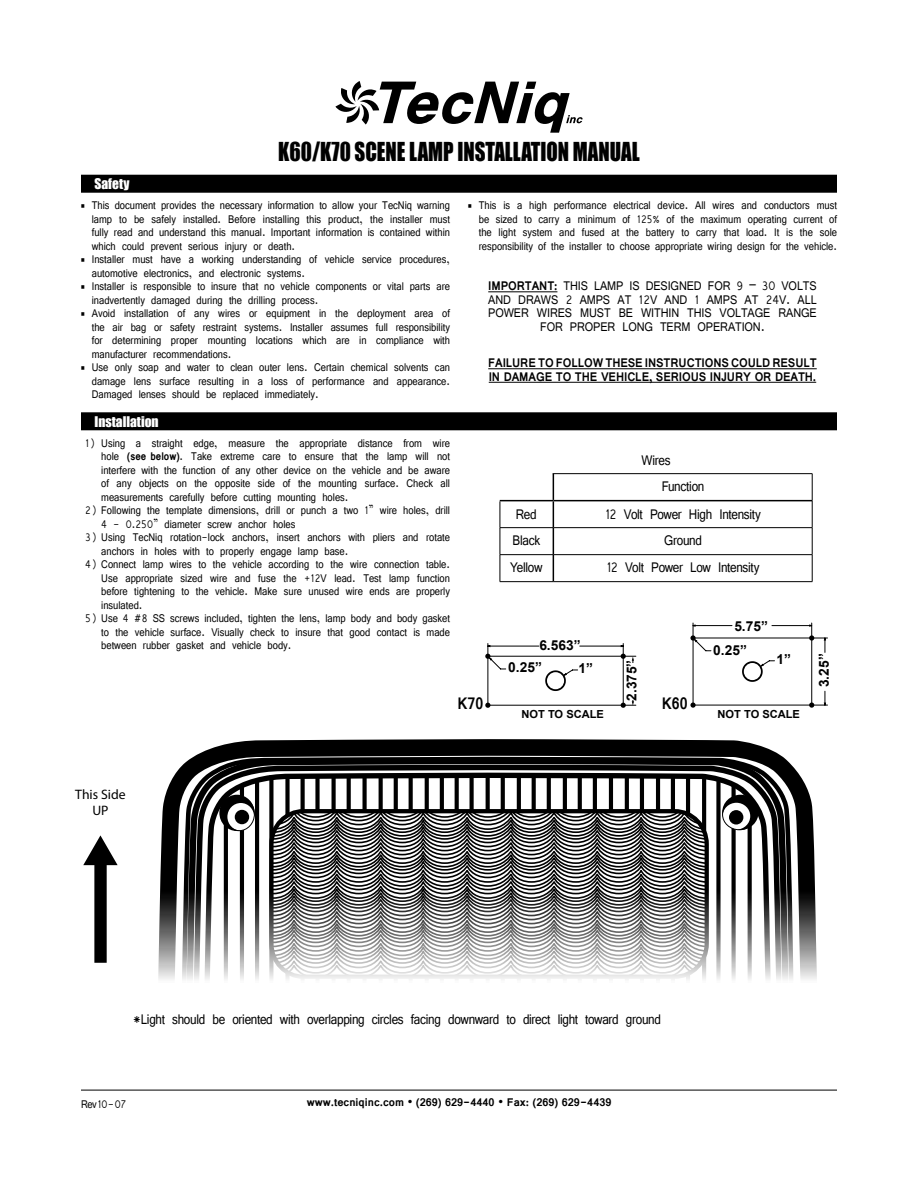
<style>
.page{position:relative;width:918px;height:1188px;background:#fff}
.page>*{position:absolute;margin:0;border:0;box-sizing:border-box;transform-origin:0 0}
.t1{font:24px "Impact";color:#000;scale:.87 1}
.t2{font:700 18px "Vrinda";color:#000;scale:.87 1}
.t3{font:15px/26.7px "Vrinda";letter-spacing:-.025em;color:#000;scale:.87 1}
.t4{font:700 13.8px "Arial";color:#000}
.t5{font:13.65px/16.5px "Myriad Pro";color:#000;text-align:center}
.t6{font:13.5px/13.5px "Vrinda";letter-spacing:-.01em;color:#000;text-align:center;scale:.9 1}
.t7{font:700 13.5px/13.5px "Vrinda";letter-spacing:-.01em;color:#000;scale:.9 1}
.t8{font:13.5px "Impact";color:#fff}
.t9{font:12px/13.5px "Vrinda";color:#000;text-align:justify;scale:.87 1}
.t10{font:700 12px "Vrinda";color:#000}
.t11{font:700 11.1px "Arial";color:#000}
.s1{font-family:"Minion Pro"}
.s2{font-weight:700}
</style>
<div class="page">
<svg style="left:335px;top:81px;width:248px;height:52px"></svg>
<hr style="left:81px;top:1090px;width:756px;height:1px;background:#000">
<div style="left:81px;top:175px;width:756px;height:18px;background:#000"></div>
<hr style="left:488px;top:292px;width:69px;height:1px;background:#000">
<hr style="left:488px;top:369px;width:329px;height:1px;background:#000">
<hr style="left:489px;top:382px;width:327px;height:1px;background:#000">
<div style="left:81px;top:412px;width:756px;height:18px;background:#000"></div>
<svg style="left:690px;top:623px;width:138px;height:85px"></svg>
<div style="left:744px;top:663px;width:17px;height:17px;background:#fff;border-radius:50%"></div>
<svg style="left:485px;top:644px;width:151px;height:64px"></svg>
<div style="left:547px;top:672px;width:17px;height:17px;background:#fff;border-radius:50%"></div>
<hr style="left:553px;top:473px;width:259px;height:1px;background:#000">
<hr style="left:500px;top:527px;width:53px;height:1px;background:#000">
<hr style="left:553px;top:527px;width:259px;height:1px;background:#000">
<hr style="left:500px;top:554px;width:53px;height:1px;background:#000">
<svg style="left:500px;top:501px;width:1px;height:80px"></svg>
<hr style="left:553px;top:554px;width:259px;height:1px;background:#000">
<svg style="left:812px;top:474px;width:1px;height:107px"></svg>
<hr style="left:500px;top:581px;width:53px;height:1px;background:#000">
<hr style="left:553px;top:581px;width:259px;height:1px;background:#000">
<hr style="left:500px;top:500px;width:53px;height:1px;background:#000">
<hr style="left:553px;top:500px;width:259px;height:1px;background:#000">
<svg style="left:553px;top:474px;width:1px;height:107px"></svg>
<svg style="left:83px;top:835px;width:35px;height:128px"></svg>
<svg style="left:158px;top:739px;width:659px;height:240px"></svg>
<svg style="left:183px;top:755px;width:609px;height:224px"></svg>
<svg style="left:191px;top:762px;width:594px;height:217px"></svg>
<svg style="left:201px;top:770px;width:573px;height:209px"></svg>
<div style="left:269px;top:809px;width:440px;height:170px;border:4px solid #000;border-radius:32px"></div>
<svg style="left:271px;top:811px;width:436px;height:166px"></svg>
<svg style="left:219px;top:795px;width:36px;height:36px"></svg>
<div style="left:235px;top:810px;width:14px;height:14px;background:#000;border-radius:50%"></div>
<svg style="left:722px;top:795px;width:37px;height:35px"></svg>
<div style="left:729px;top:810px;width:14px;height:15px;background:#000;border-radius:50%"></div>
<h1 class="t1" style="left:278px;top:133px;width:417px">K60/K70 SCENE LAMP INSTALLATION MANUAL</h1>
<p class="t8" style="left:94px;top:173px;width:37px">Safety</p>
<p class="t9" style="left:92px;top:199px;width:413px;text-indent:-11px"><span class="s1">■</span> This document provides the necessary information to allow your TecNiq warning lamp to be safely installed. Before installing this product, the installer must fully read and understand this manual. Important information is contained within which could prevent serious injury or death.</p>
<p class="t9" style="left:92px;top:253px;width:413px;text-indent:-11px"><span class="s1">■</span> Installer must have a working understanding of vehicle service procedures, automotive electronics, and electronic systems.</p>
<p class="t9" style="left:92px;top:280px;width:413px;text-indent:-11px"><span class="s1">■</span> Installer is responsible to insure that no vehicle components or vital parts are inadvertently damaged during the drilling process.</p>
<p class="t9" style="left:92px;top:307px;width:413px;text-indent:-11px"><span class="s1">■</span> Avoid installation of any wires or equipment in the deployment area of the air bag or safety restraint systems. Installer assumes full responsibility for determining proper mounting locations which are in compliance with manufacturer recommendations.</p>
<p class="t9" style="left:92px;top:361px;width:413px;text-indent:-11px"><span class="s1">■</span> Use only soap and water to clean outer lens. Certain chemical solvents can damage lens surface resulting in a loss of performance and appearance.<br>Damaged lenses should be replaced immediately.</p>
<p class="t8" style="left:94px;top:411px;width:66px">Installation</p>
<p class="t9" style="left:101px;top:437px;width:402px;text-indent:-16px">1) Using a straight edge, measure the appropriate distance from wire hole <span class="s2">(see below)</span>. Take extreme care to ensure that the lamp will not interfere with the function of any other device on the vehicle and be aware of any objects on the opposite side of the mounting surface. Check all measurements carefully before cutting mounting holes.</p>
<p class="t9" style="left:101px;top:504px;width:402px;text-indent:-16px">2) Following the template dimensions, drill or punch a two 1” wire holes, drill<br>4 - 0.250” diameter screw anchor holes</p>
<p class="t9" style="left:101px;top:531px;width:402px;text-indent:-16px">3) Using TecNiq rotation-lock anchors, insert anchors with pliers and rotate anchors in holes with to properly engage lamp base.</p>
<p class="t9" style="left:101px;top:558px;width:402px;text-indent:-16px">4) Connect lamp wires to the vehicle according to the wire connection table.<br>Use appropriate sized wire and fuse the +12V lead. Test lamp function before tightening to the vehicle. Make sure unused wire ends are properly insulated.</p>
<p class="t9" style="left:101px;top:612px;width:402px;text-indent:-16px">5) Use 4 #8 SS screws included, tighten the lens, lamp body and body gasket to the vehicle surface. Visually check to insure that good contact is made between rubber gasket and vehicle body.</p>
<p class="t9" style="left:479px;top:199px;width:413px;text-indent:-11px"><span class="s1">■</span> This is a high performance electrical device. All wires and conductors must be sized to carry a minimum of 125% of the maximum operating current of the light system and fused at the battery to carry that load. It is the sole responsibility of the installer to choose appropriate wiring design for the vehicle.</p>
<p class="t6" style="left:488px;top:279px;width:367px"><span class="s2">IMPORTANT:</span> THIS LAMP IS DESIGNED FOR 9 – 30 VOLTS AND DRAWS 2 AMPS AT 12V AND 1 AMPS AT 24V. ALL POWER WIRES MUST BE WITHIN THIS VOLTAGE RANGE FOR PROPER LONG TERM OPERATION.</p>
<p class="t7" style="left:488px;top:356px;width:367px">FAILURE TO FOLLOW THESE INSTRUCTIONS COULD RESULT<br>IN DAMAGE TO THE VEHICLE, SERIOUS INJURY OR DEATH.</p>
<p class="t3" style="left:662px;top:447px;width:51px;text-indent:-20px">Wires<br>Function</p>
<p class="t3" style="left:516px;top:501px;width:26px">Red</p>
<p class="t3" style="left:605px;top:501px;width:180px">12 Volt Power High Intensity</p>
<p class="t3" style="left:513px;top:527px;width:33px">Black</p>
<p class="t3" style="left:664px;top:527px;width:45px">Ground</p>
<p class="t3" style="left:510px;top:554px;width:39px">Yellow</p>
<p class="t3" style="left:607px;top:554px;width:178px">12 Volt Power Low Intensity</p>
<p class="t4" style="left:539px;top:636px;width:43px">6.563”</p>
<p class="t4" style="left:622px;top:701px;width:43px;rotate:-90deg">2.375”</p>
<p class="t4" style="left:508px;top:658px;width:35px">0.25”</p>
<p class="t4" style="left:579px;top:659px;width:16px">1”</p>
<h2 class="t2" style="left:457px;top:691px;width:31px">K70</h2>
<h2 class="t2" style="left:662px;top:691px;width:31px">K60</h2>
<p class="t11" style="left:522px;top:706px;width:84px">NOT TO SCALE</p>
<p class="t4" style="left:734px;top:617px;width:35px">5.75”</p>
<p class="t4" style="left:713px;top:641px;width:35px">0.25”</p>
<p class="t4" style="left:777px;top:650px;width:16px">1”</p>
<p class="t11" style="left:718px;top:707px;width:84px">NOT TO SCALE</p>
<p class="t4" style="left:815px;top:687px;width:35px;rotate:-90deg">3.25”</p>
<p class="t5" style="left:75px;top:786px;width:52px">This Side<br>UP</p>
<p class="t3" style="left:133px;top:1007px;width:609px">*Light should be oriented with overlapping circles facing downward to direct light toward ground</p>
<p class="t9" style="left:81px;top:1098px;width:54px">Rev 10 - 07</p>
<p class="t10" style="left:307px;top:1094px;width:306px">www.tecniqinc.com • (269) 629-4440 • Fax: (269) 629-4439</p>
</div>
